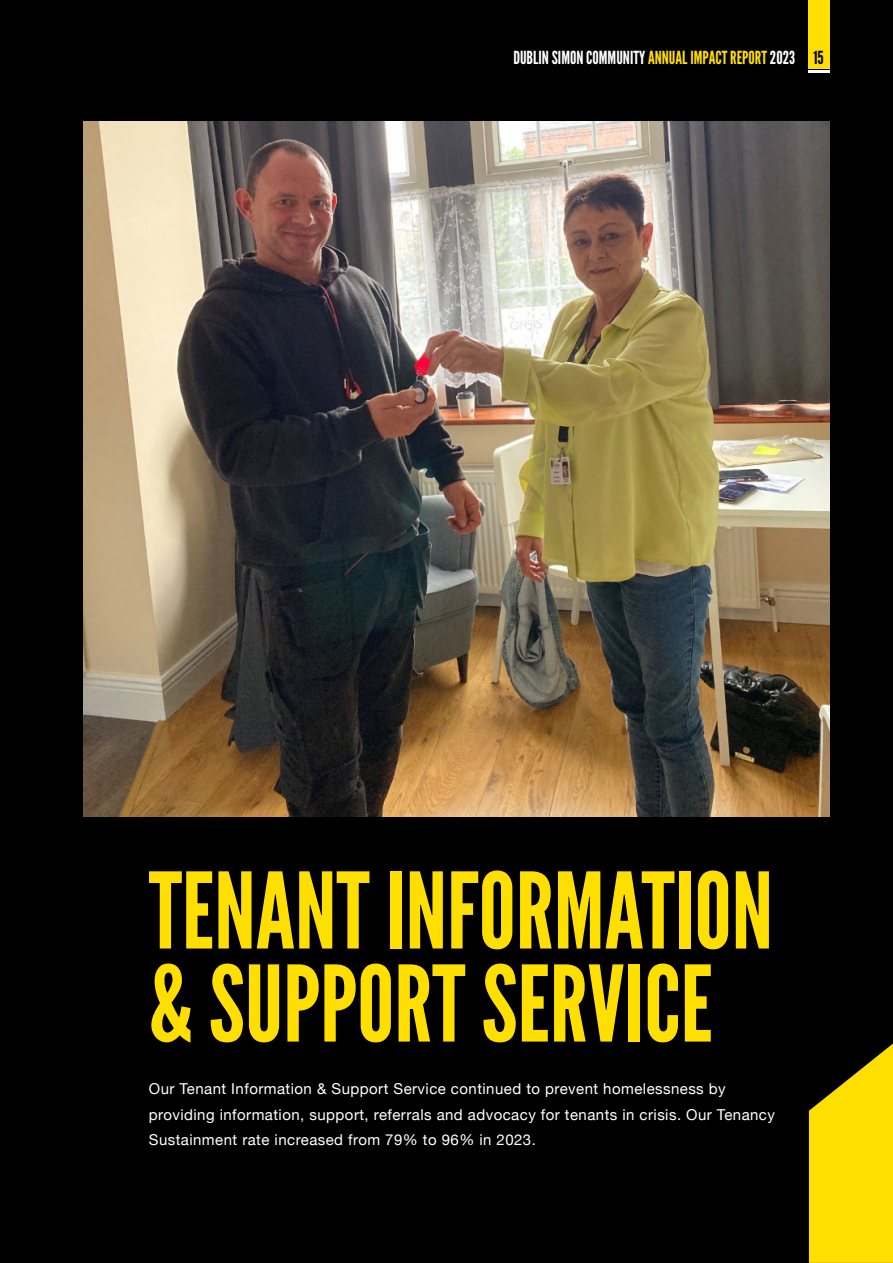
<style>
.page{position:relative;width:893px;height:1263px;background:#000}
.page>*{position:absolute;margin:0;border:0;box-sizing:border-box;transform-origin:0 0}
.t1{font:105px/93px "League Gothic";color:#ffdf00}
.t2{font:18px "League Gothic";color:#fff}
.t3{font:15px/25.5px "Helvetica Neue";letter-spacing:.03em;color:#fff}
.s1{color:#ffdf00}
.s2{color:#000}
</style>
<div class="page">
<img style="left:83px;top:121px;width:746px;height:695px">
<svg style="left:809px;top:1043px;width:84px;height:220px"></svg>
<div style="left:808px;top:0;width:21px;height:68px;background:#ffdf00"></div>
<hr style="left:808px;top:70px;width:21px;height:3px;background:#fff">
<p class="t2" style="left:513px;top:51px;width:312px">DUBLIN SIMON COMMUNITY <span class="s1">ANNUAL IMPACT REPORT</span> 2023 <span class="s2">15</span></p>
<h1 class="t1" style="left:149px;top:877px;width:626px">TENANT INFORMATION &amp; SUPPORT SERVICE</h1>
<p class="t3" style="left:149px;top:1077px;width:628px">Our Tenant Information &amp; Support Service continued to prevent homelessness by providing information, support, referrals and advocacy for tenants in crisis. Our Tenancy<br>Sustainment rate increased from 79% to 96% in 2023.</p>
</div>
